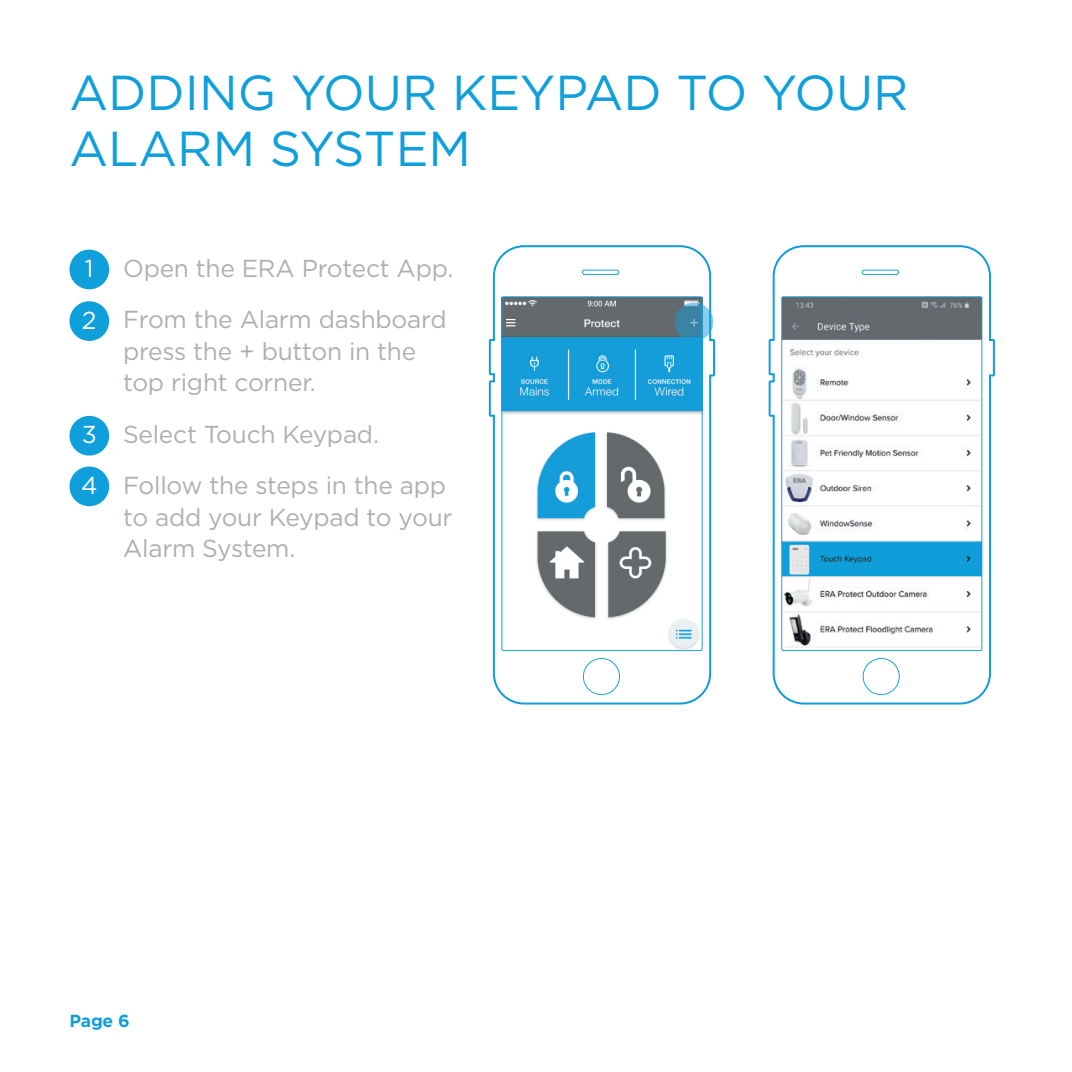
<style>
.page{position:relative;width:1072px;height:1072px;background:#fff}
.page>*{position:absolute;margin:0;border:0;box-sizing:border-box;transform-origin:0 0}
.Page_title{font:49px/56px "Gotham";color:#0f9fdb}
.Body_copy{font:24.5px/31.5px "Gotham";letter-spacing:-.01em;color:#abb0b0}
.Bullet_point_numbers{font:24.5px "Gotham";color:#fff}
.t1{font:700 17.5px "Gotham";color:#0f9fdb}
</style>
<div class="page">
<svg style="left:768px;top:245px;width:227px;height:460px"></svg>
<svg style="left:488px;top:245px;width:227px;height:460px"></svg>
<svg style="left:674px;top:302px;width:39px;height:39px"></svg>
<div style="left:69px;top:250px;width:40px;height:39px;background:#0f9fdb;border-radius:50%"></div>
<div style="left:69px;top:416px;width:40px;height:39px;background:#0f9fdb;border-radius:50%"></div>
<div style="left:69px;top:301px;width:40px;height:40px;background:#0f9fdb;border-radius:50%"></div>
<div style="left:69px;top:466px;width:40px;height:40px;background:#0f9fdb;border-radius:50%"></div>
<p class="Page_title" style="left:69px;top:64px;width:840px">ADDING YOUR KEYPAD TO YOUR<br>ALARM SYSTEM</p>
<p class="Bullet_point_numbers" style="left:85px;top:255px;width:10px">1</p>
<p class="Bullet_point_numbers" style="left:82px;top:306px;width:16px">2</p>
<p class="Bullet_point_numbers" style="left:82px;top:421px;width:17px">3</p>
<p class="Bullet_point_numbers" style="left:81px;top:472px;width:18px">4</p>
<p class="Body_copy" style="left:123px;top:252px;width:332px">Open the ERA Protect App.</p>
<p class="Body_copy" style="left:123px;top:303px;width:325px">From the Alarm dashboard press the + button in the top right corner.</p>
<p class="Body_copy" style="left:123px;top:418px;width:257px">Select Touch Keypad.</p>
<p class="Body_copy" style="left:123px;top:469px;width:331px">Follow the steps in the app to add your Keypad to your<br>Alarm System.</p>
<p class="t1" style="left:69px;top:1010px;width:62px">Page 6</p>
</div>
